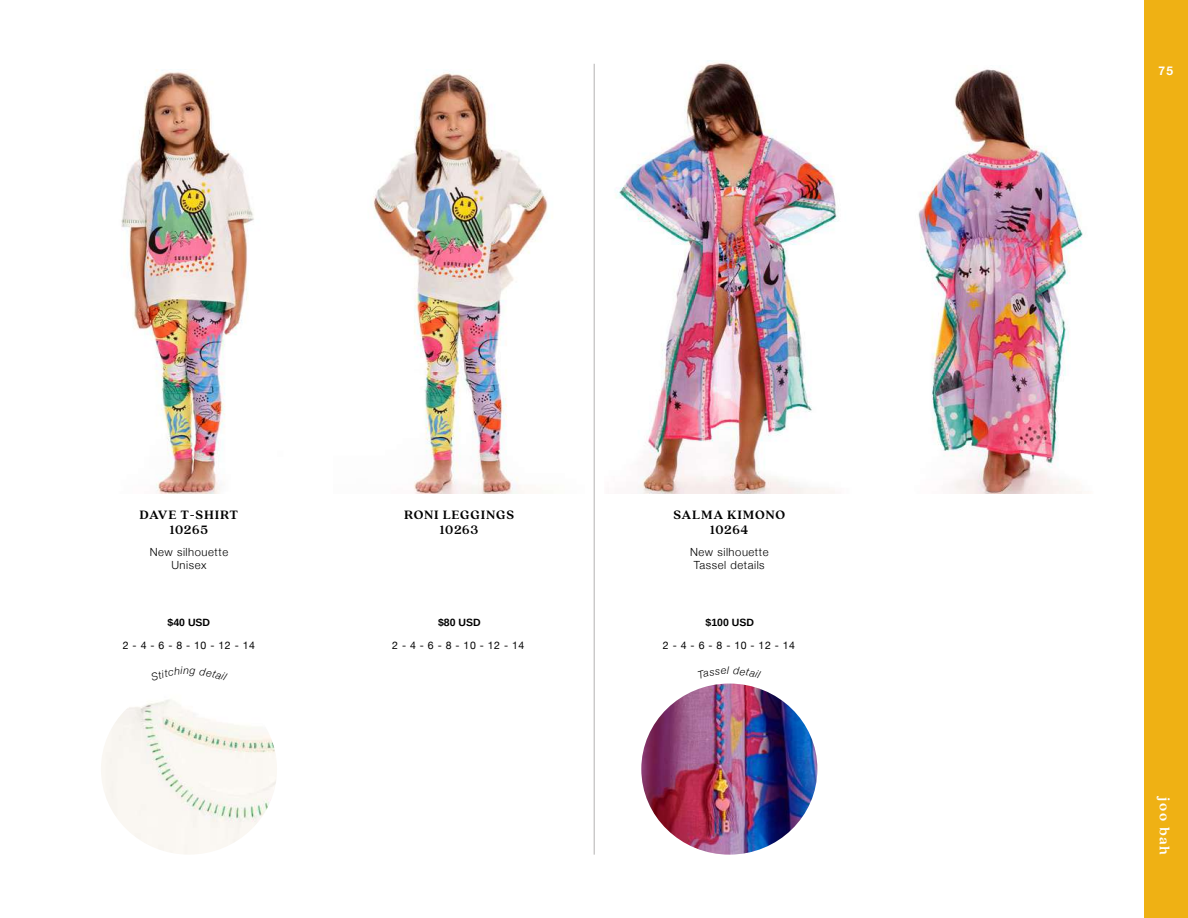
<style>
.page{position:relative;width:1188px;height:918px;background:#fff}
.page>*{position:absolute;margin:0;border:0;box-sizing:border-box;transform-origin:0 0}
.t1{font:700 15px "Quincy CF";color:#fff}
.t2{font:700 13.5px/15px "Quincy CF";letter-spacing:.05em;color:#000;text-align:center}
.t3{font:700 12px "Helvetica Neue";color:#fff}
.t4{font:300 11.25px/13.5px "Helvetica Neue";letter-spacing:.05em;color:#000;text-align:center}
.t5{font:10.5px "Helvetica Neue";letter-spacing:.05em;color:#000}
.t6{font:700 10.5px "Arimo";color:#000}
</style>
<div class="page">
<div style="left:1144px;top:0;width:44px;height:918px;background:#efb114"></div>
<hr style="left:594px;top:64px;width:1px;height:791px;background:#b3b2b2">
<img style="left:121px;top:70px;width:133px;height:424px">
<img style="left:373px;top:71px;width:176px;height:423px">
<img style="left:615px;top:61px;width:223px;height:433px">
<img style="left:918px;top:69px;width:165px;height:425px">
<img style="left:101px;top:699px;width:176px;height:155px">
<img style="left:641px;top:684px;width:176px;height:171px">
<p class="t2" style="left:140px;top:507px;width:100px">DAVE T-SHIRT<br>10265</p>
<p class="t2" style="left:404px;top:507px;width:112px">RONI LEGGINGS<br>10263</p>
<p class="t4" style="left:150px;top:544px;width:80px">New silhouette<br>Unisex</p>
<p class="t2" style="left:673px;top:507px;width:113px">SALMA KIMONO<br>10264</p>
<p class="t4" style="left:690px;top:544px;width:80px">New silhouette<br>Tassel details</p>
<p class="t6" style="left:168px;top:618px;width:44px">$40 USD</p>
<p class="t6" style="left:438px;top:618px;width:44px">$80 USD</p>
<p class="t6" style="left:706px;top:618px;width:50px">$100 USD</p>
<p class="t5" style="left:123px;top:638px;width:134px">2-4-6-8-10-12-14</p>
<p class="t5" style="left:392px;top:638px;width:134px">2-4-6-8-10-12-14</p>
<p class="t5" style="left:663px;top:638px;width:134px">2-4-6-8-10-12-14</p>
<p class="t3" style="left:1159px;top:62px;width:16px">75</p>
<p class="t1" style="left:1175px;top:797px;width:59px;rotate:90deg">joo bah</p>
</div>
